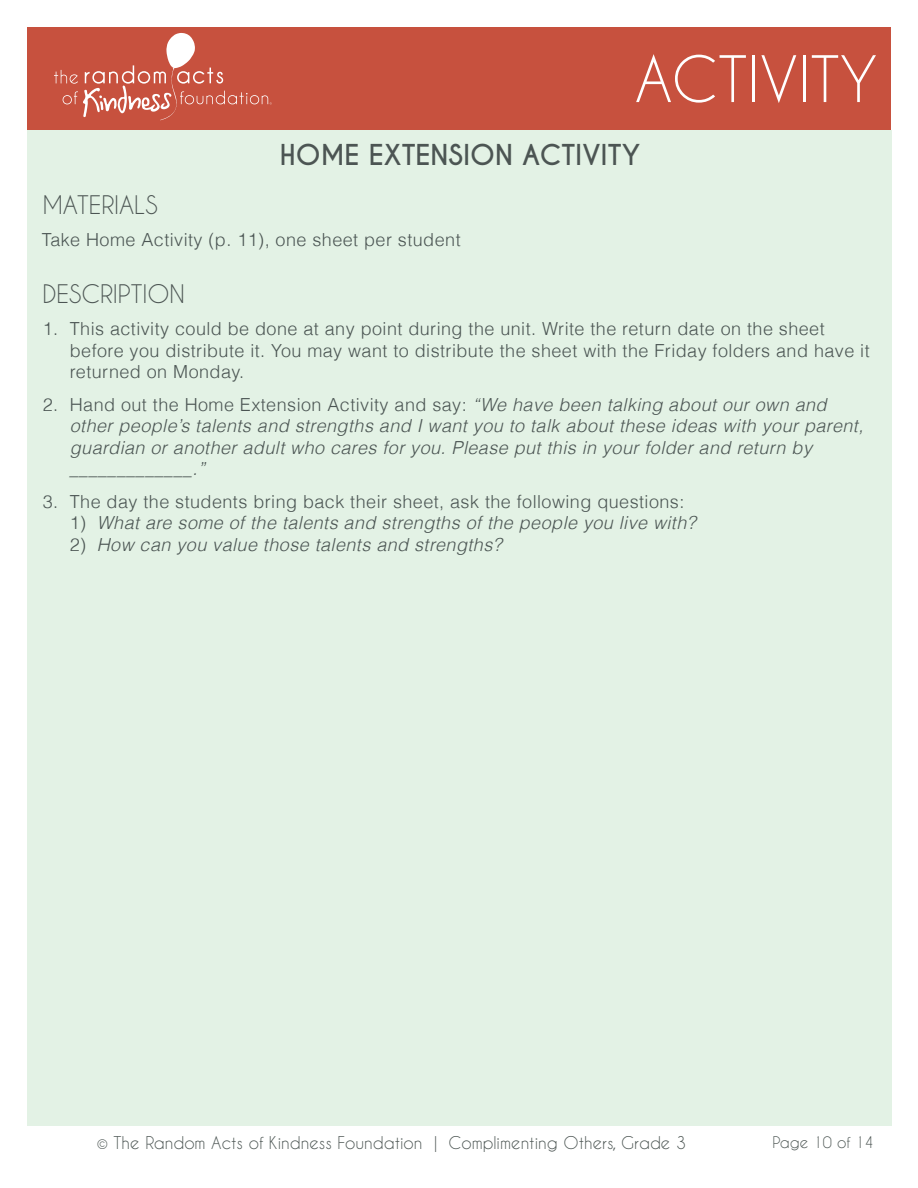
<style>
.page{position:relative;width:918px;height:1188px;background:#fff}
.page>*{position:absolute;margin:0;border:0;box-sizing:border-box;transform-origin:0 0}
.t1{font:60px "Caviar Dreams";color:#fff}
.t2{font:700 27px "Caviar Dreams";color:#4c5553}
.t3{font:24px "Caviar Dreams";color:#4c5553}
.t4{font:italic 300 18px/21.6px "Helvetica";letter-spacing:.025em;color:#4b5553}
.t5{font:300 18px/21.6px "Helvetica";letter-spacing:.025em;color:#4b5553}
.t6{font:16.5px "Caviar Dreams";color:#4c5553}
.t7{font:15px "Caviar Dreams";color:#4c5553}
.s1{font-style:normal}
</style>
<div class="page">
<div style="left:28px;top:27px;width:863px;height:103px;background:#c7513e"></div>
<svg style="left:54px;top:33px;width:218px;height:87px"></svg>
<div style="left:28px;top:130px;width:864px;height:995px;background:#e3f2e5"></div>
<h1 class="t1" style="left:635px;top:43px;width:244px">ACTIVITY</h1>
<h3 class="t3" style="left:43px;top:190px;width:116px">MATERIALS</h3>
<h2 class="t2" style="left:280px;top:138px;width:362px">HOME EXTENSION ACTIVITY</h2>
<p class="t5" style="left:42px;top:228px;width:420px">Take Home Activity (p. 11), one sheet per student</p>
<h3 class="t3" style="left:43px;top:280px;width:144px">DESCRIPTION</h3>
<p class="t5" style="left:70px;top:317px;width:801px;text-indent:-27px">1. This activity could be done at any point during the unit. Write the return date on the sheet before you distribute it. You may want to distribute the sheet with the Friday folders and have it returned on Monday.</p>
<p class="t4" style="left:70px;top:393px;width:795px;text-indent:-27px"><span class="s1">2. Hand out the Home Extension Activity and say:</span> “We have been talking about our own and other people’s talents and strengths and I want you to talk about these ideas with your parent, guardian or another adult who cares for you. Please put this in your folder and return by _____________.”</p>
<p class="t5" style="left:43px;top:490px;width:643px">3. The day the students bring back their sheet, ask the following questions:</p>
<p class="t4" style="left:70px;top:512px;width:628px"><span class="s1">1)</span> What are some of the talents and strengths of the people you live with?</p>
<p class="t4" style="left:70px;top:534px;width:434px"><span class="s1">2)</span> How can you value those talents and strengths?</p>
<p class="t6" style="left:97px;top:1133px;width:591px">© The Random Acts of Kindness Foundation | Complimenting Others, Grade 3</p>
<p class="t7" style="left:773px;top:1133px;width:103px">Page 10 of 14</p>
</div>
